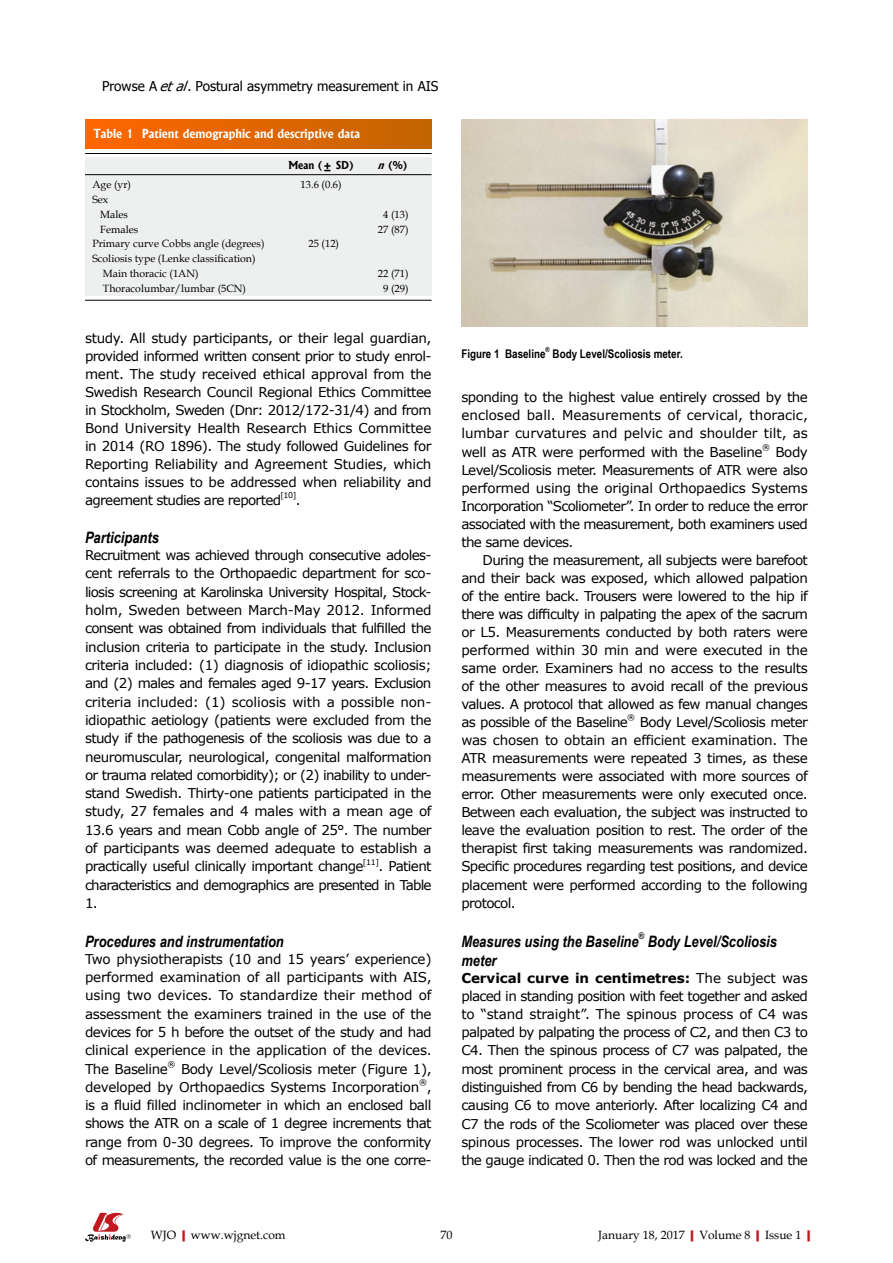
<style>
.page{position:relative;width:893px;height:1263px;background:#fff}
.page>*{position:absolute;margin:0;border:0;box-sizing:border-box;transform-origin:0 0}
.t1{font:italic 700 15.75px "Arial Narrow";color:#000}
.t2{font:13.5px/18.3px "Verdana";letter-spacing:-.04em;color:#000;text-align:justify}
.t3{font:13.5px "Tahoma";color:#000}
.t4{font:13.5px "Verdana";letter-spacing:-.015em;color:#000}
.t5{font:13.5px "Verdana";letter-spacing:-.02em;color:#000}
.t6{font:12px "Book Antiqua";color:#000}
.t7{font:700 12px "Albertus";color:#fff}
.t8{font:700 12px "Arial Narrow";color:#000}
.t9{font:10.5px/14.7px "Book Antiqua";color:#000}
.t10{font:700 10.5px "Albertus";color:#000}
.t11{font:italic 700 9.15px "Arial Narrow";color:#000}
.t12{font:7.8px "Verdana";color:#000}
.t13{font:700 7.05px "Arial Narrow";color:#000}
.s1{font-style:italic}
.s2{font-weight:700}
.s3{font-weight:700;color:#c01920}
</style>
<div class="page">
<svg style="left:85px;top:1213px;width:46px;height:29px"></svg>
<div style="left:85px;top:119px;width:347px;height:30px;background:linear-gradient(to right,#f60,#c16500)"></div>
<div style="left:85px;top:157px;width:347px;height:139px;background:#eeefef"></div>
<hr style="left:85px;top:153px;width:347px;height:1px;background:#000">
<hr style="left:85px;top:174px;width:347px;height:1px;background:#000">
<hr style="left:85px;top:300px;width:347px;height:1px;background:#000">
<img style="left:461px;top:119px;width:347px;height:207px">
<p class="t3" style="left:102px;top:77px;width:338px">Prowse A <span class="s1">etal</span>. Postural asymmetry measurement in AIS</p>
<p class="t7" style="left:94px;top:126px;width:268px">Table 1 Patient demographic and descriptive data</p>
<p class="t10" style="left:288px;top:158px;width:67px">Mean (± SD)</p>
<p class="t10" style="left:377px;top:158px;width:32px"><span class="s1">n</span> (%)</p>
<p class="t9" style="left:92px;top:177px;width:40px">Age (yr)</p>
<p class="t9" style="left:301px;top:177px;width:43px">13.6 (0.6)</p>
<p class="t9" style="left:100px;top:192px;width:29px;text-indent:-8px">Sex<br>Males</p>
<p class="t9" style="left:383px;top:207px;width:27px">4 (13)</p>
<p class="t9" style="left:100px;top:221px;width:39px">Females</p>
<p class="t9" style="left:378px;top:221px;width:32px">27 (87)</p>
<p class="t9" style="left:92px;top:236px;width:174px">Primary curve Cobbs angle (degrees)</p>
<p class="t9" style="left:308px;top:236px;width:32px">25 (12)</p>
<p class="t9" style="left:103px;top:251px;width:154px;text-indent:-10px">Scoliosis type (Lenke classification)<br>Main thoracic (1AN)</p>
<p class="t9" style="left:378px;top:266px;width:32px">22 (71)</p>
<p class="t9" style="left:103px;top:280px;width:145px">Thoracolumbar/lumbar (5CN)</p>
<p class="t9" style="left:383px;top:280px;width:27px">9 (29)</p>
<p class="t2" style="left:85px;top:328px;width:348px;text-align:left">study. All study participants, or their legal guardian, provided informed written consent prior to study enrol&shy;ment. The study received ethical approval from the Swedish Research Council Regional Ethics Committee in Stockholm, Sweden (Dnr: 2012/172-31/4) and from Bond University Health Research Ethics Committee in 2014 (RO 1896). The study followed Guidelines for Reporting Reliability and Agreement Studies, which contains issues to be addressed when reliability and agreement studies are reported</p>
<p class="t12" style="left:280px;top:490px;width:17px">[10]</p>
<p class="t2" style="left:296px;top:490px;width:6px">.</p>
<p class="t1" style="left:85px;top:526px;width:75px">Participants</p>
<p class="t2" style="left:85px;top:546px;width:348px;text-align:left">Recruitment was achieved through consecutive ado-les&shy;cent referrals to the Orthopaedic department for sco&shy;liosis screening at Karolinska University Hospital, Stock&shy;holm, Sweden between March-May 2012. Informed consent was obtained from individuals that fulfilled the inclusion criteria to participate in the study. Inclusion criteria included: (1) diagnosis of idiopathic scoliosis; and (2) males and females aged 9-17 years. Exclusion criteria included: (1) scoliosis with a possible non&shy;idiopathic aetiology (patients were excluded from the study if the pathogenesis of the scoliosis was due to a neuro-muscular, neurological, congenital malformation or trauma related comorbidity); or (2) inability to under&shy;stand Swedish. Thirty-one patients participated in the study, 27 females and 4 males with a mean age of 13.6 years and mean Cobb angle of 25°. The number of participants was deemed adequate to establish a practically useful clinically important change</p>
<p class="t12" style="left:363px;top:857px;width:18px">[11]</p>
<p class="t2" style="left:85px;top:857px;width:348px;text-indent:294px">. Patient chara-cteristics and demographics are presented in Table 1.</p>
<p class="t1" style="left:85px;top:929px;width:200px">Procedures and instrumentation</p>
<p class="t2" style="left:85px;top:949px;width:348px">Two physiotherapists (10 and 15 years’ experience) performed examination of all participants with AIS, using two devices. To standardize their method of assessment the examiners trained in the use of the devices for 5 h before the outset of the study and had clinical experience in the application of the devices.<br>The Baseline</p>
<p class="t12" style="left:168px;top:1059px;width:9px">®</p>
<p class="t2" style="left:85px;top:1059px;width:348px;text-indent:96px">Body Level/Scoliosis meter (Figure 1), developed by Orthopaedics Systems Incorporation</p>
<p class="t12" style="left:419px;top:1077px;width:9px">®</p>
<p class="t2" style="left:85px;top:1077px;width:348px;text-indent:342px">, is a fluid filled inclinometer in which an enclosed ball shows the ATR on a scale of 1 degree increments that range from 0-30 degrees. To improve the conformity of measurements, the recorded value is the one corre-</p>
<p class="t8" style="left:461px;top:344px;width:86px">Figure 1 Baseline</p>
<p class="t13" style="left:546px;top:344px;width:6px">®</p>
<p class="t8" style="left:553px;top:344px;width:132px">Body Level/Scoliosis meter.</p>
<p class="t2" style="left:461px;top:387px;width:348px">sponding to the highest value entirely crossed by the enclosed ball. Measurements of cervical, thoracic, lumbar curvatures and pelvic and shoulder tilt, as well as ATR were performed with the Baseline</p>
<p class="t12" style="left:762px;top:442px;width:9px">®</p>
<p class="t2" style="left:775px;top:442px;width:34px">Body</p>
<p class="t2" style="left:461px;top:460px;width:348px">Level/Scoliosis meter. Measurements of ATR were also</p>
<p class="t4" style="left:461px;top:479px;width:348px">performed using the original Orthopaedics Systems</p>
<p class="t2" style="left:461px;top:496px;width:348px">Incorporation “Scoliometer”. In order to reduce the error</p>
<p class="t2" style="left:461px;top:514px;width:348px">associated with the measurement, both examiners used</p>
<p class="t2" style="left:461px;top:532px;width:114px">the same devices.</p>
<p class="t2" style="left:483px;top:550px;width:327px">During the measurement, all subjects were barefoot</p>
<p class="t2" style="left:461px;top:568px;width:348px">and their back was exposed, which allowed palpation</p>
<p class="t2" style="left:461px;top:586px;width:348px">of the entire back. Trousers were lowered to the hip if</p>
<p class="t2" style="left:461px;top:604px;width:348px">there was difficulty in palpating the apex of the sacrum</p>
<p class="t2" style="left:461px;top:622px;width:348px">or L5. Measurements conducted by both raters were</p>
<p class="t5" style="left:461px;top:641px;width:348px">performed within 30 min and were executed in the</p>
<p class="t2" style="left:461px;top:658px;width:348px">same order. Examiners had no access to the results</p>
<p class="t2" style="left:461px;top:676px;width:348px">of the other measures to avoid recall of the previous</p>
<p class="t2" style="left:461px;top:694px;width:348px">values. A protocol that allowed as few manual changes</p>
<p class="t2" style="left:461px;top:712px;width:168px">as possible of the Baseline</p>
<p class="t12" style="left:627px;top:712px;width:9px">®</p>
<p class="t2" style="left:461px;top:713px;width:348px;text-indent:179px">Body Level/Scoliosis meter was chosen to obtain an efficient examination. The ATR measurements were repeated 3 times, as these measurements were associated with more sources of error. Other measurements were only executed once.<br>Between each evaluation, the subject was instructed to leave the evaluation position to rest. The order of the therapist first taking measurements was randomized.<br>Specific procedures regarding test positions, and device placement were performed according to the following protocol.</p>
<p class="t1" style="left:461px;top:929px;width:179px">Measures using the Baseline</p>
<p class="t11" style="left:639px;top:929px;width:7px">®</p>
<p class="t1" style="left:648px;top:929px;width:131px">Body Level/Scoliosis</p>
<p class="t1" style="left:461px;top:948px;width:37px">meter</p>
<p class="t2" style="left:461px;top:968px;width:348px"><span class="s2">Cervical curve in centimetres:</span> The subject was placed in standing position with feet together and asked to “stand straight”. The spinous process of C4 was palpated by palpating the process of C2, and then C3 to C4. Then the spinous process of C7 was palpated, the most prominent process in the cervical area, and was distinguished from C6 by bending the head backwards, causing C6 to move anteriorly. After localizing C4 and C7 the rods of the Scoliometer was placed over these spinous processes. The lower rod was unlocked until the gauge indicated 0. Then the rod was locked and the</p>
<p class="t6" style="left:151px;top:1226px;width:136px">WJO<span class="s3">|</span>www.wjgnet.com</p>
<p class="t6" style="left:440px;top:1226px;width:13px">70</p>
<p class="t6" style="left:598px;top:1226px;width:219px">January 18, 2017<span class="s3">|</span>Volume 8<span class="s3">|</span>Issue 1<span class="s3">|</span></p>
</div>
